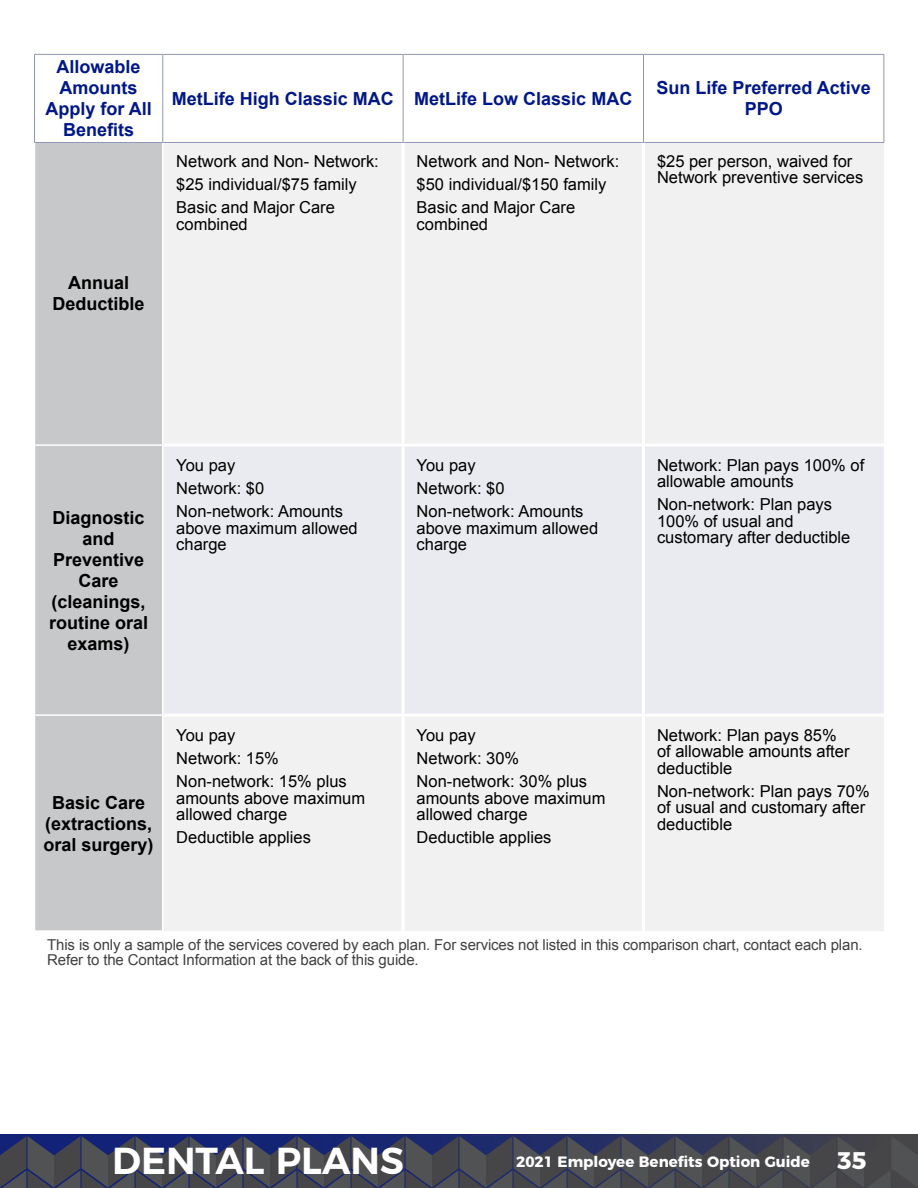
<style>
.page{position:relative;width:918px;height:1188px;background:#fff}
.page>*{position:absolute;margin:0;border:0;box-sizing:border-box;transform-origin:0 0}
.t1{font:600 37.5px "Montserrat";color:#fff}
._32-GRID-side_heade{font:700 18px/21px "Arial";color:#000;text-align:center}
._31-GRID-top_header{font:700 18px/21px "Arial";color:#001789;text-align:center}
._34-GRID-normal_tex{font:16.5px/16.5px "Arial";color:#000}
._35-GRID-footnotes{font:15px/15px "Arial";letter-spacing:-.01em;color:#414042}
.t2{font:700 15px "Montserrat";color:#fff}
.s1{font-size:24px}
</style>
<div class="page">
<svg style="left:0;top:1134px;width:918px;height:2px;background:#212c68"></svg>
<svg style="left:0;top:1136px;width:918px;height:52px;background:#414453"></svg>
<div style="left:35px;top:143px;width:127px;height:787px;background:#c7c8ca"></div>
<div style="left:164px;top:143px;width:720px;height:788px;background:#f1f1f2"></div>
<div style="left:164px;top:447px;width:720px;height:267px;background:#e9ebf0"></div>
<hr style="left:34px;top:54px;width:129px;height:1px;background:#9196b7">
<hr style="left:34px;top:55px;width:1px;height:87px;background:#9196b7">
<hr style="left:163px;top:54px;width:240px;height:1px;background:#9196b7">
<hr style="left:162px;top:55px;width:1px;height:87px;background:#9196b7">
<hr style="left:403px;top:54px;width:241px;height:1px;background:#9196b7">
<hr style="left:403px;top:55px;width:1px;height:87px;background:#9196b7">
<hr style="left:644px;top:54px;width:240px;height:1px;background:#9196b7">
<hr style="left:643px;top:55px;width:1px;height:87px;background:#9196b7">
<hr style="left:884px;top:55px;width:1px;height:87px;background:#9196b7">
<hr style="left:34px;top:142px;width:129px;height:1px;background:#9196b7">
<hr style="left:163px;top:142px;width:240px;height:1px;background:#9196b7">
<hr style="left:403px;top:142px;width:241px;height:1px;background:#9196b7">
<hr style="left:644px;top:142px;width:240px;height:1px;background:#9196b7">
<hr style="left:35px;top:444px;width:129px;height:2px;background:#fff">
<hr style="left:35px;top:714px;width:129px;height:2px;background:#fff">
<hr style="left:402px;top:143px;width:3px;height:301px;background:#fff">
<hr style="left:642px;top:143px;width:3px;height:301px;background:#fff">
<hr style="left:164px;top:444px;width:239px;height:3px;background:#fff">
<hr style="left:403px;top:444px;width:241px;height:3px;background:#fff">
<hr style="left:402px;top:447px;width:3px;height:267px;background:#fff">
<hr style="left:644px;top:444px;width:240px;height:3px;background:#fff">
<hr style="left:642px;top:447px;width:3px;height:267px;background:#fff">
<hr style="left:164px;top:714px;width:239px;height:3px;background:#fff">
<hr style="left:403px;top:714px;width:241px;height:3px;background:#fff">
<hr style="left:402px;top:717px;width:3px;height:214px;background:#fff">
<hr style="left:644px;top:714px;width:240px;height:3px;background:#fff">
<hr style="left:642px;top:717px;width:3px;height:214px;background:#fff">
<p class="_31-GRID-top_header" style="left:45px;top:57px;width:108px">Allowable<br>Amounts<br>Apply for All<br>Benefits</p>
<p class="_32-GRID-side_heade" style="left:53px;top:273px;width:94px">Annual<br>Deductible</p>
<p class="_31-GRID-top_header" style="left:172px;top:89px;width:224px">MetLife High Classic MAC</p>
<p class="_31-GRID-top_header" style="left:414px;top:89px;width:220px">MetLife Low Classic MAC</p>
<p class="_31-GRID-top_header" style="left:656px;top:78px;width:216px">Sun Life Preferred Active<br>PPO</p>
<p class="_34-GRID-normal_tex" style="left:176px;top:153px;width:204px">Network and Non- Network:</p>
<p class="_34-GRID-normal_tex" style="left:176px;top:176px;width:182px">$25 individual/$75 family</p>
<p class="_34-GRID-normal_tex" style="left:176px;top:199px;width:160px">Basic and Major Care combined</p>
<p class="_34-GRID-normal_tex" style="left:417px;top:153px;width:204px">Network and Non- Network:</p>
<p class="_34-GRID-normal_tex" style="left:417px;top:176px;width:191px">$50 individual/$150 family</p>
<p class="_34-GRID-normal_tex" style="left:417px;top:199px;width:160px">Basic and Major Care combined</p>
<p class="_34-GRID-normal_tex" style="left:657px;top:153px;width:208px">$25 per person, waived for<br>Network preventive services</p>
<p class="_32-GRID-side_heade" style="left:49px;top:507px;width:101px">Diagnostic and<br>Preventive<br>Care (cleanings, routine oral exams)</p>
<p class="_34-GRID-normal_tex" style="left:176px;top:457px;width:61px">You pay</p>
<p class="_34-GRID-normal_tex" style="left:176px;top:480px;width:90px">Network: $0</p>
<p class="_34-GRID-normal_tex" style="left:176px;top:503px;width:183px">Non-network: Amounts above maximum allowed charge</p>
<p class="_32-GRID-side_heade" style="left:44px;top:792px;width:112px">Basic Care (extractions, oral surgery)</p>
<p class="_34-GRID-normal_tex" style="left:176px;top:727px;width:61px">You pay</p>
<p class="_34-GRID-normal_tex" style="left:176px;top:750px;width:104px">Network: 15%</p>
<p class="_34-GRID-normal_tex" style="left:176px;top:773px;width:190px">Non-network: 15% plus amounts above maximum allowed charge</p>
<p class="_34-GRID-normal_tex" style="left:176px;top:829px;width:136px">Deductible applies</p>
<p class="_34-GRID-normal_tex" style="left:417px;top:457px;width:61px">You pay</p>
<p class="_34-GRID-normal_tex" style="left:417px;top:480px;width:90px">Network: $0</p>
<p class="_34-GRID-normal_tex" style="left:417px;top:503px;width:183px">Non-network: Amounts above maximum allowed charge</p>
<p class="_34-GRID-normal_tex" style="left:417px;top:727px;width:61px">You pay</p>
<p class="_34-GRID-normal_tex" style="left:417px;top:750px;width:104px">Network: 30%</p>
<p class="_34-GRID-normal_tex" style="left:417px;top:773px;width:190px">Non-network: 30% plus amounts above maximum allowed charge</p>
<p class="_34-GRID-normal_tex" style="left:417px;top:829px;width:136px">Deductible applies</p>
<p class="_34-GRID-normal_tex" style="left:657px;top:457px;width:209px">Network: Plan pays 100% of allowable amounts</p>
<p class="_34-GRID-normal_tex" style="left:657px;top:496px;width:195px">Non-network: Plan pays<br>100% of usual and customary after deductible</p>
<p class="_34-GRID-normal_tex" style="left:657px;top:727px;width:194px">Network: Plan pays 85% of allowable amounts after deductible</p>
<p class="_34-GRID-normal_tex" style="left:657px;top:783px;width:214px">Non-network: Plan pays 70% of usual and customary after deductible</p>
<p class="_35-GRID-footnotes" style="left:47px;top:937px;width:817px">This is only a sample of the services covered by each plan. For services not listed in this comparison chart, contact each plan.<br>Refer to the Contact Information at the back of this guide.</p>
<p class="t1" style="left:112px;top:1130px;width:293px">DENTAL PLANS</p>
<p class="t2" style="left:516px;top:1149px;width:352px">2021 Employee Benefits Option Guide <span class="s1">35</span></p>
</div>
